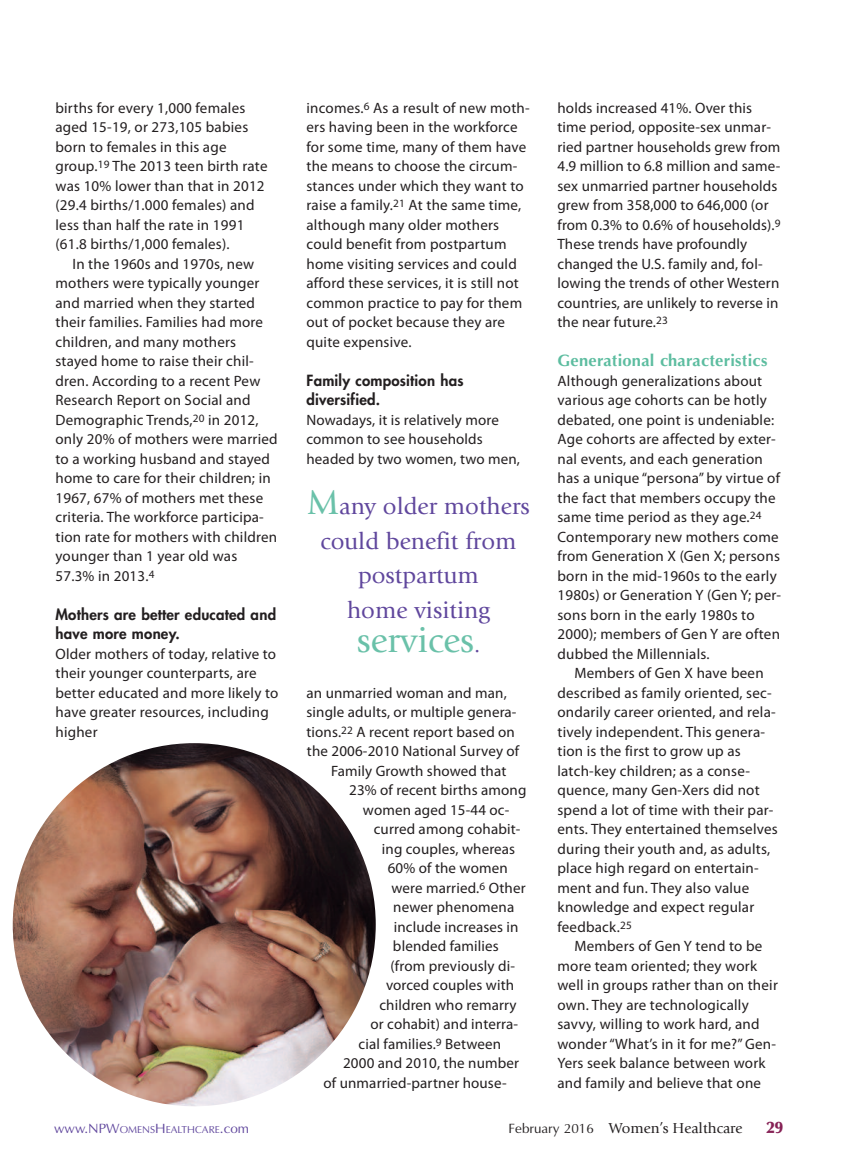
<style>
.page{position:relative;width:864px;height:1175px;background:#fff}
.page>*{position:absolute;margin:0;border:0;box-sizing:border-box;transform-origin:0 0}
.t1{font:36px "Giovanni";color:#6ac1a9}
.t2{font:24px/34.5px "Giovanni";color:#60479d;text-align:center}
.t3{font:700 16.5px "Optima";letter-spacing:.015em;color:#5dbda0}
.t4{font:900 16.5px "Optima";color:#862155}
.t5{font:15px/19.5px "Myriad Pro";letter-spacing:.015em;color:#231f20}
.t6{font:800 15px/19.5px "Futura";letter-spacing:.015em;color:#231f20}
.t7{font:15px "Giovanni";color:#231f20}
.t8{font:10.2px "Optima";color:#60479d}
.s1{font-size:36px;color:#6ac1a9}
.s2{font-size:24px;color:#60479d}
.s3{font-size:13.5px}
.s4{font-family:"Optima";font-size:13.5px}
</style>
<div class="page">
<img style="left:13px;top:743px;width:363px;height:363px;border-radius:50%">
<p class="t5" style="left:55px;top:99px;width:214px">births for every 1,000 females aged 15-19, or 273,105 babies born to females in this age group.<sup>19</sup> The 2013 teen birth rate was 10% lower than that in 2012 (29.4 births/1.000 females) and less than half the rate in 1991 (61.8 births/1,000 females).</p>
<p class="t5" style="left:55px;top:255px;width:224px;text-indent:17px">In the 1960s and 1970s, new mothers were typically younger and married when they started their families. Families had more children, and many mothers stayed home to raise their chil&shy;dren. According to a recent Pew<br>Research Report on Social and<br>Demographic Trends,<sup>20</sup> in 2012, only 20% of mothers were married to a working husband and stayed home to care for their children; in<br>1967, 67% of mothers met these criteria. The workforce participa&shy;tion rate for mothers with children younger than 1 year old was<br>57.3% in 2013.<sup>4</sup></p>
<p class="t6" style="left:55px;top:605px;width:222px">Mothers are better educated and have more money.</p>
<p class="t5" style="left:55px;top:645px;width:224px">Older mothers of today, relative to their younger counterparts, are better educated and more likely to have greater resources, including higher</p>
<p class="t5" style="left:306px;top:99px;width:225px">incomes.<sup>6</sup> As a result of new moth&shy;ers having been in the workforce for some time, many of them have the means to choose the circum&shy;stances under which they want to raise a family.<sup>21</sup> At the same time, although many older mothers could benefit from postpartum home visiting services and could afford these services, it is still not common practice to pay for them out of pocket because they are quite expensive.</p>
<p class="t6" style="left:307px;top:371px;width:159px">Family composition has diversified.</p>
<p class="t5" style="left:307px;top:411px;width:215px">Nowadays, it is relatively more common to see households headed by two women, two men,</p>
<h2 class="t2" style="left:307px;top:491px;width:224px"><span class="s1">M</span>any older mothers could benefit from postpartum<br>home visiting</h2>
<h1 class="t1" style="left:357px;top:626px;width:125px">services<span class="s2">.</span></h1>
<p class="t5" style="left:307px;top:684px;width:202px">an unmarried woman and man,</p>
<p class="t5" style="left:307px;top:703px;width:212px">single adults, or multiple genera-</p>
<p class="t5" style="left:306px;top:723px;width:210px">tions.<sup>22</sup> A recent report based on</p>
<p class="t5" style="left:307px;top:742px;width:214px">the 2006-2010 National Survey of</p>
<p class="t5" style="left:331px;top:762px;width:177px">Family Growth showed that</p>
<p class="t5" style="left:349px;top:781px;width:179px">23% of recent births among</p>
<p class="t5" style="left:363px;top:801px;width:148px">women aged 15-44 oc-</p>
<p class="t5" style="left:374px;top:820px;width:148px">curred among cohabit-</p>
<p class="t5" style="left:382px;top:840px;width:135px">ing couples, whereas</p>
<p class="t5" style="left:388px;top:859px;width:121px">60% of the women</p>
<p class="t5" style="left:392px;top:879px;width:136px">were married.<sup>6</sup> Other</p>
<p class="t5" style="left:393px;top:898px;width:122px">newer phenomena</p>
<p class="t5" style="left:394px;top:918px;width:126px">include increases in</p>
<p class="t5" style="left:393px;top:937px;width:107px">blended families</p>
<p class="t5" style="left:391px;top:957px;width:126px">(from previously di-</p>
<p class="t5" style="left:386px;top:976px;width:130px">vorced couples with</p>
<p class="t5" style="left:379px;top:996px;width:139px">children who remarry</p>
<p class="t5" style="left:370px;top:1015px;width:149px">or cohabit) and interra-</p>
<p class="t5" style="left:359px;top:1035px;width:144px">cial families.<sup>9</sup> Between</p>
<p class="t5" style="left:343px;top:1054px;width:177px">2000 and 2010, the number</p>
<p class="t5" style="left:324px;top:1074px;width:185px">of unmarried-partner house-</p>
<p class="t5" style="left:557px;top:99px;width:225px">holds increased 41%. Over this time period, opposite-sex unmar&shy;ried partner households grew from<br>4.9 million to 6.8 million and same&shy;sex unmarried partner households grew from 358,000 to 646,000 (or from 0.3% to 0.6% of households).<sup>9<br></sup>These trends have profoundly changed the U.S. family and, fol&shy;lowing the trends of other Western countries, are unlikely to reverse in the near future.<sup>23</sup></p>
<p class="t3" style="left:557px;top:351px;width:211px">Generational characteristics</p>
<p class="t5" style="left:557px;top:372px;width:225px">Although generalizations about various age cohorts can be hotly debated, one point is undeniable:<br>Age cohorts are affected by exter&shy;nal events, and each generation has a unique “persona” by virtue of the fact that members occupy the same time period as they age.<sup>24<br></sup>Contemporary new mothers come from Generation X (Gen X; persons born in the mid-1960s to the early<br>1980s) or Generation Y (Gen Y; per&shy;sons born in the early 1980s to<br>2000); members of Gen Y are often dubbed the Millennials.</p>
<p class="t5" style="left:558px;top:664px;width:222px;text-indent:17px">Members of Gen X have been described as family oriented, sec&shy;ondarily career oriented, and rela&shy;tively independent. This genera&shy;tion is the first to grow up as latch-key children; as a conse&shy;quence, many Gen-Xers did not spend a lot of time with their par&shy;ents. They entertained themselves during their youth and, as adults, place high regard on entertain&shy;ment and fun. They also value knowledge and expect regular feedback.<sup>25</sup></p>
<p class="t5" style="left:557px;top:937px;width:222px;text-indent:17px">Members of Gen Y tend to be more team oriented; they work well in groups rather than on their own. They are technologically savvy, willing to work hard, and wonder“What’s in it for me?”Gen-<br>Yers seek balance between work and family and believe that one</p>
<p class="t8" style="left:54px;top:1123px;width:197px"><span class="s3">www.NPW</span>OMENS<span class="s3">H</span>EALTHCARE<span class="s3">.com</span></p>
<p class="t7" style="left:509px;top:1122px;width:235px"><span class="s4">February 2016</span> Women’s Healthcare</p>
<p class="t4" style="left:766px;top:1121px;width:18px">29</p>
</div>
